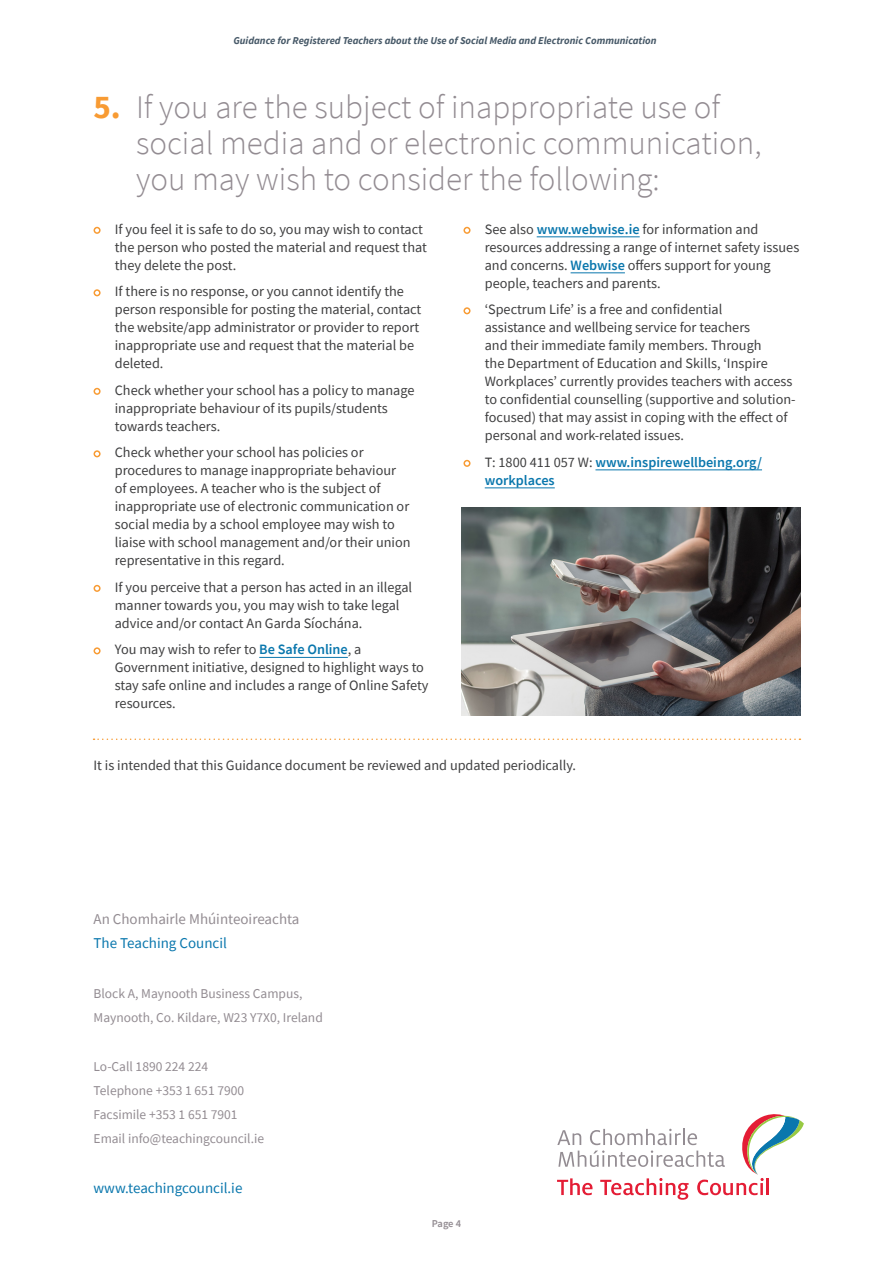
<style>
.page{position:relative;width:893px;height:1263px;background:#fff}
.page>*{position:absolute;margin:0;border:0;box-sizing:border-box;transform-origin:0 0}
.Main_Heading{font:300 33px/36px "Source Sans Pro";color:#938c92}
.Details{font:15px/24px "Source Sans Pro";color:#938c92}
.Details-2{font:15px "Source Sans Pro";color:#0a77ad}
.Body{font:14.25px/18px "Source Sans Pro";color:#3e3e3f}
.Body-2{font:600 14.25px/18px "Source Sans Pro";color:#0a77ad}
.Details-3{font:13.5px/24px "Source Sans Pro";color:#938c92}
.t1{font:italic 700 10.5px "Source Sans Pro";color:#475968}
.t2{font:600 10.5px "Source Sans Pro";color:#938c92}
.s1{font-weight:700;color:#f89b33}
.s2{font-weight:600;color:#0a77ad}
.s3{font-weight:400;color:#3e3e3f}
.s4{color:#0a77ad}
</style>
<div class="page">
<hr style="left:259px;top:657px;width:89px;height:1px;background:#0a77ad">
<svg style="left:94px;top:227px;width:7px;height:7px"></svg>
<svg style="left:94px;top:289px;width:7px;height:7px"></svg>
<svg style="left:94px;top:388px;width:7px;height:7px"></svg>
<svg style="left:94px;top:450px;width:7px;height:7px"></svg>
<svg style="left:94px;top:585px;width:7px;height:7px"></svg>
<svg style="left:94px;top:647px;width:7px;height:7px"></svg>
<hr style="left:537px;top:236px;width:103px;height:1px;background:#0a77ad">
<hr style="left:571px;top:272px;width:54px;height:1px;background:#0a77ad">
<hr style="left:595px;top:469px;width:167px;height:1px;background:#0a77ad">
<hr style="left:485px;top:487px;width:70px;height:1px;background:#0a77ad">
<svg style="left:463px;top:227px;width:7px;height:7px"></svg>
<svg style="left:463px;top:307px;width:7px;height:7px"></svg>
<svg style="left:463px;top:460px;width:7px;height:7px"></svg>
<svg style="left:94px;top:738px;width:706px;height:2px"></svg>
<svg style="left:557px;top:1114px;width:247px;height:86px"></svg>
<img style="left:461px;top:507px;width:339px;height:209px">
<p class="t1" style="left:233px;top:33px;width:425px">Guidance for Registered Teachers about the Use of Social Media and Electronic Communication</p>
<p class="Main_Heading" style="left:136px;top:89px;width:627px;text-indent:-43px"><span class="s1">5.</span> If you are the subject of inappropriate use of social media and or electronic communication, you may wish to consider the following:</p>
<p class="Body" style="left:115px;top:220px;width:314px">If you feel it is safe to do so, you may wish to contact the person who posted the material and request that they delete the post.</p>
<p class="Body" style="left:115px;top:282px;width:308px">If there is no response, or you cannot identify the person responsible for posting the material, contact the website/app administrator or provider to report inappropriate use and request that the material be deleted.</p>
<p class="Body" style="left:115px;top:381px;width:301px">Check whether your school has a policy to manage inappropriate behaviour of its pupils/students towards teachers.</p>
<p class="Body" style="left:115px;top:444px;width:297px">Check whether your school has policies or procedures to manage inappropriate behaviour of employees. A teacher who is the subject of inappropriate use of electronic communication or social media by a school employee may wish to liaise with school management and/or their union representative in this regard.</p>
<p class="Body" style="left:115px;top:578px;width:299px">If you perceive that a person has acted in an illegal manner towards you, you may wish to take legal advice and/or contact An Garda Síochána.</p>
<p class="Body" style="left:115px;top:641px;width:315px">You may wish to refer to <span class="s2">Be Safe Online</span>, a Government initiative, designed to highlight ways to stay safe online and includes a range of Online Safety resources.</p>
<p class="Body" style="left:485px;top:220px;width:316px">See also <span class="s2">www.webwise.ie</span> for information and resources addressing a range of internet safety issues and concerns. <span class="s2">Webwise</span> offers support for young people, teachers and parents.</p>
<p class="Body" style="left:485px;top:300px;width:312px">‘Spectrum Life’ is a free and confidential<br>assistance and wellbeing service for teachers<br>and their immediate family members. Through<br>the Department of Education and Skills, ‘Inspire Workplaces’ currently provides teachers with access to confidential counselling (supportive and solution&shy;focused) that may assist in coping with the effect of personal and work-related issues.</p>
<p class="Body-2" style="left:485px;top:453px;width:279px"><span class="s3">T: 1800 411 057 W:</span> www.inspirewellbeing.org/ workplaces</p>
<p class="Body" style="left:94px;top:756px;width:484px">It is intended that this Guidance document be reviewed and updated periodically.</p>
<p class="Details" style="left:94px;top:907px;width:207px">An Chomhairle Mhúinteoireachta<br><span class="s4">The Teaching Council</span></p>
<p class="Details-3" style="left:94px;top:981px;width:231px">Block A, Maynooth Business Campus,<br>Maynooth, Co. Kildare, W23 Y7X0, Ireland</p>
<p class="Details-3" style="left:94px;top:1054px;width:172px">Lo-Call 1890 224 224<br>Telephone +353 1 651 7900<br>Facsimile +353 1 651 7901<br>Email info@teachingcouncil.ie</p>
<p class="Details-2" style="left:94px;top:1178px;width:150px">www.teachingcouncil.ie</p>
<p class="t2" style="left:432px;top:1217px;width:31px">Page 4</p>
</div>
